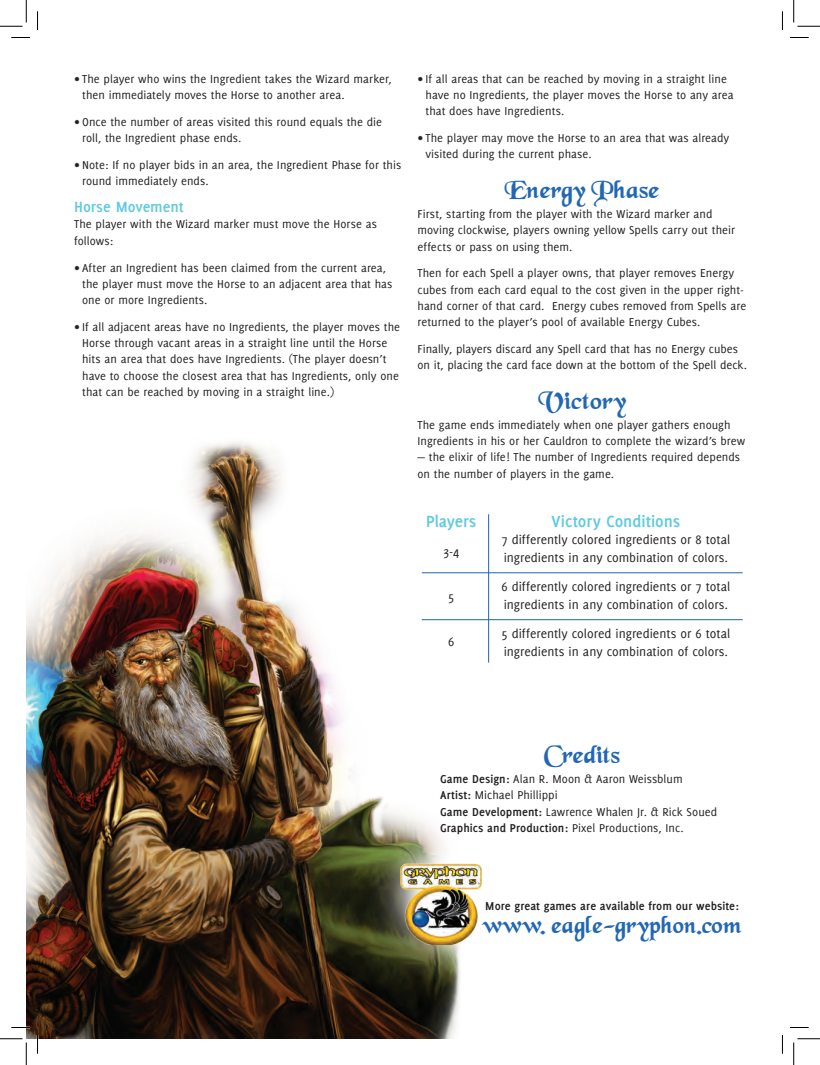
<style>
.page{position:relative;width:820px;height:1065px;background:#fff}
.page>*{position:absolute;margin:0;border:0;box-sizing:border-box;transform-origin:0 0}
.t1{font:22.5px "Swordsman Bold SWFTE";letter-spacing:.02em;color:#2267b3}
.t2{font:21.88px "Swordsman Bold SWFTE";letter-spacing:.025em;color:#2267b3}
.t3{font:700 17.75px "Delicious";letter-spacing:-.005em;color:#60cae1}
.t4{font:700 16.25px "Delicious";letter-spacing:-.005em;color:#60cae1}
.t5{font:13.62px/17.8px "Delicious";color:#231f20}
.t6{font:12.5px/16.2px "Delicious";letter-spacing:.005em;color:#231f20}
.t7{font:700 12.5px "Delicious";letter-spacing:.005em;color:#231f20}
.s1{font-weight:700}
</style>
<div class="page">
<img style="left:26px;top:442px;width:441px;height:597px">
<img style="left:392px;top:860px;width:90px;height:85px">
<hr style="left:421px;top:572px;width:321px;height:1px;background:#2267b3">
<hr style="left:488px;top:514px;width:1px;height:149px;background:#2267b3">
<hr style="left:421px;top:619px;width:321px;height:1px;background:#2267b3">
<svg style="left:11px;top:37px;width:19px;height:1px"></svg>
<svg style="left:790px;top:37px;width:18px;height:1px"></svg>
<svg style="left:11px;top:1027px;width:19px;height:1px"></svg>
<svg style="left:790px;top:1027px;width:18px;height:1px"></svg>
<svg style="left:37px;top:11px;width:1px;height:19px"></svg>
<svg style="left:37px;top:1035px;width:1px;height:19px"></svg>
<svg style="left:781px;top:12px;width:1px;height:18px"></svg>
<svg style="left:781px;top:1035px;width:1px;height:18px"></svg>
<svg style="left:0;top:0;width:27px;height:27px"></svg>
<svg style="left:0;top:1039px;width:27px;height:26px"></svg>
<svg style="left:793px;top:0;width:26px;height:27px"></svg>
<svg style="left:793px;top:1039px;width:26px;height:26px"></svg>
<p class="t6" style="left:82px;top:70px;width:311px;text-indent:-8px">∑ The player who wins the Ingredient takes the Wizard marker, then immediately moves the Horse to another area.</p>
<p class="t6" style="left:82px;top:114px;width:301px;text-indent:-8px">∑ Once the number of areas visited this round equals the die roll, the Ingredient phase ends.</p>
<p class="t6" style="left:82px;top:157px;width:320px;text-indent:-8px">∑ Note: If no player bids in an area, the Ingredient Phase for this round immediately ends.</p>
<h3 class="t4" style="left:74px;top:198px;width:111px">Horse Movement</h3>
<p class="t6" style="left:74px;top:216px;width:304px">The player with the Wizard marker must move the Horse as follows:</p>
<p class="t6" style="left:82px;top:259px;width:312px;text-indent:-8px">∑ After an Ingredient has been claimed from the current area, the player must move the Horse to an adjacent area that has one or more Ingredients.</p>
<p class="t6" style="left:82px;top:319px;width:319px;text-indent:-8px">∑ If all adjacent areas have no Ingredients, the player moves the Horse through vacant areas in a straight line until the Horse hits an area that does have Ingredients. (The player doesn’t have to choose the closest area that has Ingredients, only one that can be reached by moving in a straight line.)</p>
<p class="t6" style="left:425px;top:70px;width:309px;text-indent:-8px">∑ If all areas that can be reached by moving in a straight line have no Ingredients, the player moves the Horse to any area that does have Ingredients.</p>
<p class="t6" style="left:425px;top:130px;width:305px;text-indent:-8px">∑ The player may move the Horse to an area that was already visited during the current phase.</p>
<h1 class="t1" style="left:504px;top:180px;width:156px">Energy Phase</h1>
<p class="t6" style="left:417px;top:206px;width:319px">First, starting from the player with the Wizard marker and moving clockwise, players owning yellow Spells carry out their effects or pass on using them.</p>
<p class="t6" style="left:417px;top:265px;width:330px">Then for each Spell a player owns, that player removes Energy cubes from each card equal to the cost given in the upper right&shy;hand corner of that card. Energy cubes removed from Spells are returned to the player’s pool of available Energy Cubes.</p>
<p class="t6" style="left:417px;top:341px;width:331px">Finally, players discard any Spell card that has no Energy cubes on it, placing the card face down at the bottom of the Spell deck.</p>
<h1 class="t1" style="left:538px;top:391px;width:89px">Victory</h1>
<p class="t6" style="left:417px;top:417px;width:329px">The game ends immediately when one player gathers enough<br>Ingredients in his or her Cauldron to complete the wizard’s brew</p>
<p class="t6" style="left:417px;top:449px;width:324px">— the elixir of life! The number of Ingredients required depends on the number of players in the game.</p>
<h3 class="t3" style="left:426px;top:511px;width:52px">Players</h3>
<p class="t5" style="left:443px;top:543px;width:18px">3-4</p>
<p class="t5" style="left:448px;top:587px;width:8px">5</p>
<p class="t5" style="left:448px;top:632px;width:8px">6</p>
<h3 class="t3" style="left:551px;top:511px;width:130px">Victory Conditions</h3>
<p class="t5" style="left:501px;top:531px;width:230px">7 differently colored ingredients or 8 total ingredients in any combination of colors.</p>
<p class="t5" style="left:501px;top:578px;width:230px">6 differently colored ingredients or 7 total ingredients in any combination of colors.</p>
<p class="t5" style="left:501px;top:625px;width:230px">5 differently colored ingredients or 6 total ingredients in any combination of colors.</p>
<h1 class="t1" style="left:544px;top:745px;width:77px">Credits</h1>
<p class="t6" style="left:440px;top:771px;width:278px"><span class="s1">Game Design:</span> Alan R. Moon &amp; Aaron Weissblum<br><span class="s1">Artist:</span> Michael Phillippi<br><span class="s1">Game Development:</span> Lawrence Whalen Jr. &amp; Rick Soued <span class="s1">Graphics and Production:</span> Pixel Productions, Inc.</p>
<p class="t7" style="left:485px;top:899px;width:255px">More great games are available from our website:</p>
<h2 class="t2" style="left:482px;top:916px;width:260px">www. eagle-gryphon.com</h2>
</div>
